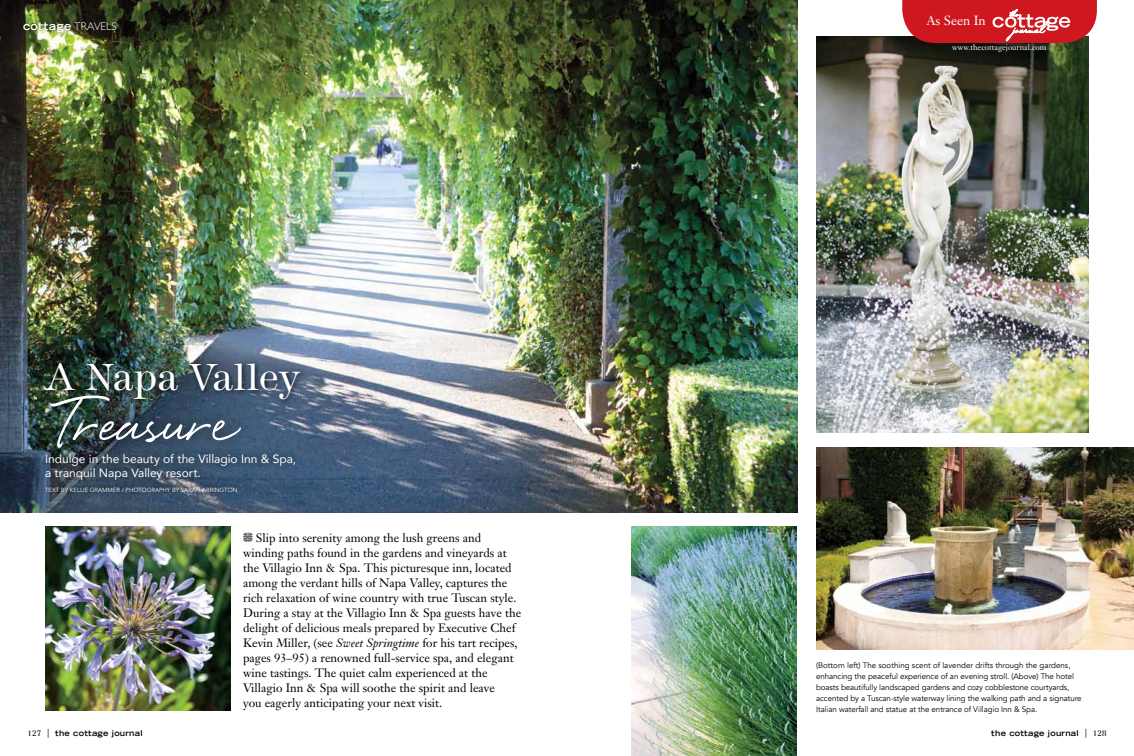
<style>
.page{position:relative;width:1134px;height:756px;background:#fff}
.page>*{position:absolute;margin:0;border:0;box-sizing:border-box;transform-origin:0 0}
.t1{font:103.2px "Eye Catching Pro";color:#fff}
.t2{font:300 39px "Modern Two Sxtn ITC Std";letter-spacing:-.02em;color:#fff}
.t3{font:13.1px "Janson Text";color:#fff}
.t4{font:12px/15px "Janson Text";color:#000}
.t5{font:12px/14px "Avenir";color:#fff}
.t6{font:700 expanded 11px "Trade Gothic LH";letter-spacing:.03em;color:#fff}
.t7{font:8px/11px "Avenir";letter-spacing:-.01em;color:#000}
.t8{font:700 expanded 8px "Trade Gothic LH";letter-spacing:.03em;color:#000}
.t9{font:8px "Janson Text";color:#fff}
.t10{font:8px "Fenice";letter-spacing:.03em;color:#000}
.t11{font:6px "Avenir";color:#fff}
.s1{font-family:"Gill Sans";font-weight:300;font-stretch:normal}
.s2{font-family:"WW Designs";font-size:13.5px;color:#414042}
.s3{font-style:italic}
</style>
<div class="page">
<img style="left:0;top:0;width:797px;height:513px">
<div style="left:19px;top:17px;width:102px;height:20px;background:#000;opacity:.75"></div>
<div style="left:42px;top:360px;width:265px;height:46px;background:#000;opacity:.75"></div>
<div style="left:36px;top:444px;width:268px;height:45px;background:#000;opacity:.75"></div>
<div style="left:41px;top:482px;width:201px;height:14px;background:#000;opacity:.75"></div>
<img style="left:816px;top:37px;width:273px;height:396px">
<img style="left:816px;top:447px;width:318px;height:202px">
<img style="left:45px;top:526px;width:185px;height:185px">
<div style="left:37px;top:381px;width:217px;height:81px;background:#000;opacity:.75"></div>
<img style="left:632px;top:526px;width:165px;height:230px">
<svg style="left:902px;top:0;width:195px;height:43px;background:#ce2f35"></svg>
<p class="t6" style="left:23px;top:18px;width:95px">cottage <span class="s1">TRAVELS</span></p>
<h2 class="t2" style="left:45px;top:355px;width:257px">A Napa Valley</h2>
<h1 class="t1" style="left:53px;top:382px;width:177px">Treasure</h1>
<p class="t5" style="left:45px;top:451px;width:253px">Indulge in the beauty of the Villagio Inn &amp; Spa, a tranquil Napa Valley resort.</p>
<p class="t11" style="left:45px;top:486px;width:194px">text by kellie grammer / photography by sarah arrington</p>
<p class="t4" style="left:243px;top:530px;width:280px"><span class="s2">Z</span> Slip into serenity among the lush greens and winding paths found in the gardens and vineyards at the Villagio Inn &amp; Spa. This picturesque inn, located among the verdant hills of Napa Valley, captures the rich relaxation of wine country with true Tuscan style.<br>During a stay at the Villagio Inn &amp; Spa guests have the delight of delicious meals prepared by Executive Chef Kevin Miller, (see <span class="s3">Sweet Springtime</span> for his tart recipes, pages 93–95) a renowned full-service spa, and elegant wine tastings. The quiet calm experienced at the Villagio Inn &amp; Spa will soothe the spirit and leave<br>you eagerly anticipating your next visit.</p>
<p class="t3" style="left:927px;top:12px;width:60px">As Seen In</p>
<p class="t9" style="left:952px;top:42px;width:96px">www.thecottagejournal.com</p>
<p class="t7" style="left:816px;top:660px;width:267px">(Bottom left) The soothing scent of lavender drifts through the gardens, enhancing the peaceful experience of an evening stroll. (Above) The hotel boasts beautifully landscaped gardens and cozy cobblestone courtyards, accented by a Tuscan-style waterway lining the walking path and a signature Italian waterfall and statue at the entrance of Villagio I nn &amp; Spa.</p>
<p class="t10" style="left:27px;top:729px;width:15px">127</p>
<p class="t8" style="left:55px;top:728px;width:89px">the cottage journal</p>
<p class="t8" style="left:991px;top:728px;width:89px">the cottage journal</p>
<p class="t10" style="left:1093px;top:729px;width:15px">128</p>
</div>
